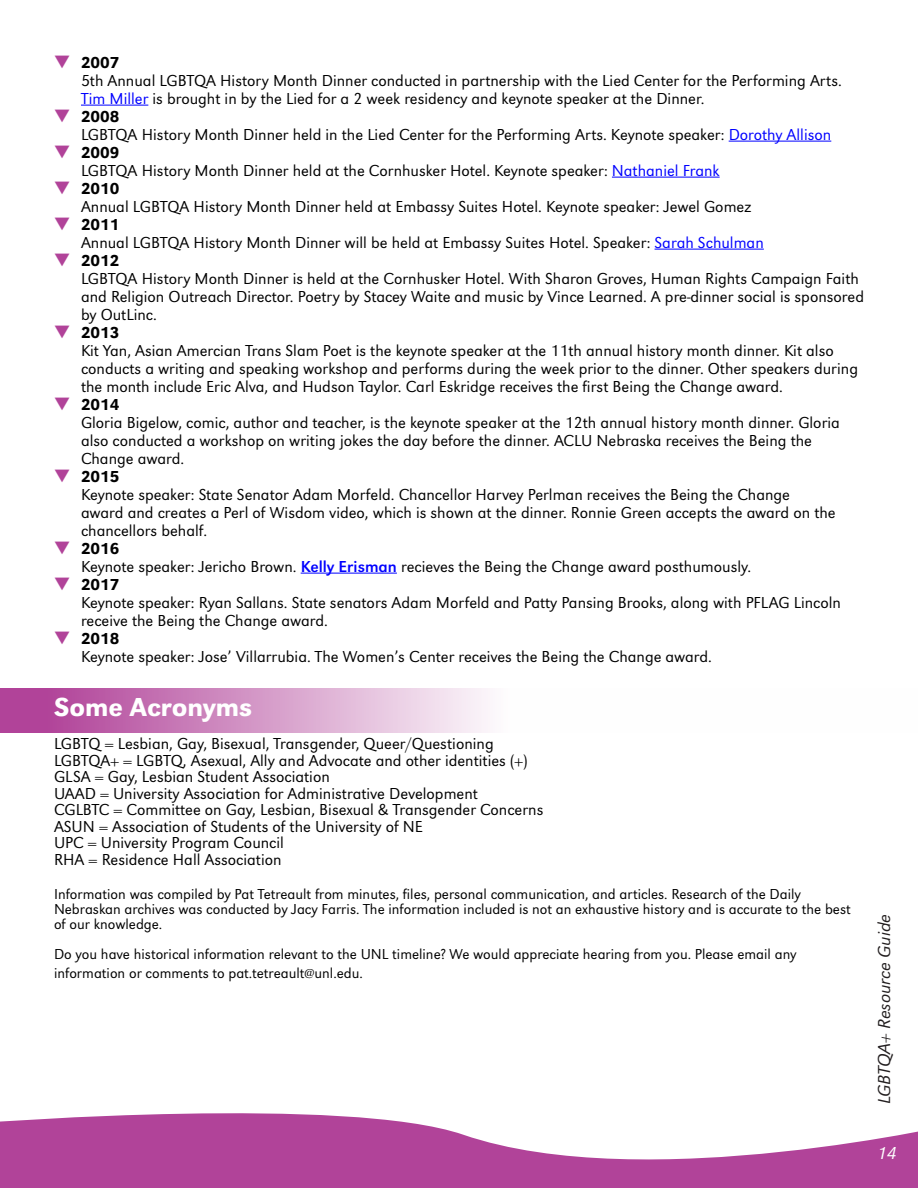
<style>
.page{position:relative;width:918px;height:1188px;background:#fff}
.page>*{position:absolute;margin:0;border:0;box-sizing:border-box;transform-origin:0 0}
.Normal1{font:500 27px "URW Grotesk T";color:#fff}
.t1{font:italic 300 18px "URW Grotesk T";color:#231f20}
.t2{font:italic 300 18px "URW Grotesk T";color:#fff}
.Normal1-2{font:300 16.5px/18px "URW Grotesk T";color:#000}
.Normal1-3{font:500 16.5px "URW Grotesk T";color:#000}
.Normal1-4{font:300 15px/15px "URW Grotesk T";color:#000}
.s1{color:#b14399}
.s2{color:#00f}
.s3{font-weight:400;color:#00f}
</style>
<div class="page">
<svg style="left:0;top:1113px;width:918px;height:75px;fill:#b14399"></svg>
<svg style="left:0;top:688px;width:488px;height:44px;background:#d293c4"></svg>
<hr style="left:81px;top:105px;width:67px;height:1px;background:#00f">
<hr style="left:729px;top:141px;width:102px;height:1px;background:#00f">
<hr style="left:612px;top:177px;width:108px;height:1px;background:#00f">
<hr style="left:655px;top:249px;width:109px;height:1px;background:#00f">
<hr style="left:301px;top:573px;width:96px;height:1px;background:#00f">
<p class="Normal1-3" style="left:54px;top:53px;width:67px"><span class="s1">▼</span> 2007</p>
<p class="Normal1-2" style="left:81px;top:71px;width:762px">5th Annual LGBTQA History Month Dinner conducted in partnership with the Lied Center for the Performing Arts.<br><span class="s2">Tim Miller</span> is brought in by the Lied for a 2 week residency and keynote speaker at the Dinner.</p>
<p class="Normal1-3" style="left:54px;top:107px;width:67px"><span class="s1">▼</span> 2008</p>
<p class="Normal1-2" style="left:81px;top:125px;width:752px">LGBTQA History Month Dinner held in the Lied Center for the Performing Arts. Keynote speaker: <span class="s2">Dorothy Allison</span></p>
<p class="Normal1-3" style="left:54px;top:143px;width:67px"><span class="s1">▼</span> 2009</p>
<p class="Normal1-2" style="left:81px;top:161px;width:640px">LGBTQA History Month Dinner held at the Cornhusker Hotel. Keynote speaker: <span class="s2">Nathaniel Frank</span></p>
<p class="Normal1-3" style="left:54px;top:179px;width:67px"><span class="s1">▼</span> 2010</p>
<p class="Normal1-2" style="left:81px;top:197px;width:672px">Annual LGBTQA History Month Dinner held at Embassy Suites Hotel. Keynote speaker: Jewel Gomez</p>
<p class="Normal1-3" style="left:54px;top:215px;width:67px"><span class="s1">▼</span> 2011</p>
<p class="Normal1-2" style="left:81px;top:233px;width:684px">Annual LGBTQA History Month Dinner will be held at Embassy Suites Hotel. Speaker: <span class="s2">Sarah Schulman</span></p>
<p class="Normal1-3" style="left:54px;top:251px;width:67px"><span class="s1">▼</span> 2012</p>
<p class="Normal1-2" style="left:81px;top:269px;width:785px">LGBTQA History Month Dinner is held at the Cornhusker Hotel. With Sharon Groves, Human Rights Campaign Faith and Religion Outreach Director. Poetry by Stacey Waite and music by Vince Learned. A pre-dinner social is sponsored by OutLinc.</p>
<p class="Normal1-3" style="left:54px;top:323px;width:67px"><span class="s1">▼</span> 2013</p>
<p class="Normal1-2" style="left:81px;top:341px;width:779px">Kit Yan, Asian Amercian Trans Slam Poet is the keynote speaker at the 11th annual history month dinner. Kit also conducts a writing and speaking workshop and performs during the week prior to the dinner. Other speakers during the month include Eric Alva, and Hudson Taylor. Carl Eskridge receives the first Being the Change award.</p>
<p class="Normal1-3" style="left:54px;top:395px;width:67px"><span class="s1">▼</span> 2014</p>
<p class="Normal1-2" style="left:81px;top:413px;width:760px">Gloria Bigelow, comic, author and teacher, is the keynote speaker at the 12th annual history month dinner. Gloria also conducted a workshop on writing jokes the day before the dinner. ACLU Nebraska receives the Being the<br>Change award.</p>
<p class="Normal1-3" style="left:54px;top:467px;width:67px"><span class="s1">▼</span> 2015</p>
<p class="Normal1-2" style="left:81px;top:485px;width:756px">Keynote speaker: State Senator Adam Morfeld. Chancellor Harvey Perlman receives the Being the Change award and creates a Perl of Wisdom video, which is shown at the dinner. Ronnie Green accepts the award on the chancellors behalf.</p>
<p class="Normal1-3" style="left:54px;top:539px;width:67px"><span class="s1">▼</span> 2016</p>
<p class="Normal1-2" style="left:81px;top:557px;width:672px">Keynote speaker: Jericho Brown. <span class="s3">Kelly Erisman</span> recieves the Being the Change award posthumously.</p>
<p class="Normal1-3" style="left:54px;top:575px;width:67px"><span class="s1">▼</span> 2017</p>
<p class="Normal1-2" style="left:81px;top:593px;width:762px">Keynote speaker: Ryan Sallans. State senators Adam Morfeld and Patty Pansing Brooks, along with PFLAG Lincoln receive the Being the Change award.</p>
<p class="Normal1-3" style="left:54px;top:629px;width:67px"><span class="s1">▼</span> 2018</p>
<p class="Normal1-2" style="left:81px;top:647px;width:633px">Keynote speaker: Jose’ Villarrubia. The Women’s Center receives the Being the Change award.</p>
<p class="Normal1" style="left:54px;top:692px;width:200px">Some Acronyms</p>
<p class="Normal1-2" style="left:54px;top:735px;width:441px">LGBTQ = Lesbian, Gay, Bisexual, Transgender, Queer/Questioning</p>
<p class="Normal1-2" style="left:54px;top:751px;width:475px">LGBTQA+ = LGBTQ, Asexual, Ally and Advocate and other identities (+)</p>
<p class="Normal1-2" style="left:54px;top:768px;width:277px">GLSA = Gay, Lesbian Student Association</p>
<p class="Normal1-2" style="left:54px;top:784px;width:425px">UAAD = University Association for Administrative Development</p>
<p class="Normal1-2" style="left:54px;top:801px;width:491px">CGLBTC = Committee on Gay, Lesbian, Bisexual &amp; Transgender Concerns</p>
<p class="Normal1-2" style="left:54px;top:817px;width:371px">ASUN = Association of Students of the University of NE</p>
<p class="Normal1-2" style="left:54px;top:834px;width:231px">UPC = University Program Council</p>
<p class="Normal1-2" style="left:54px;top:850px;width:229px">RHA = Residence Hall Association</p>
<p class="Normal1-4" style="left:54px;top:886px;width:798px">Information was compiled by Pat Tetreault from minutes, files, personal communication, and articles. Research of the Daily<br>Nebraskan archives was conducted by Jacy Farris. The information included is not an exhaustive history and is accurate to the best of our knowledge.</p>
<p class="Normal1-4" style="left:54px;top:944px;width:744px;line-height:18.9px">Do you have historical information relevant to the UNL timeline? We would appreciate hearing from you. Please email any information or comments to pat.tetreault@unl.edu.</p>
<p class="t1" style="left:874px;top:1104px;width:192px;rotate:-90deg">LGBTQA+ Resource Guide</p>
<p class="t2" style="left:877px;top:1143px;width:21px">14</p>
</div>
